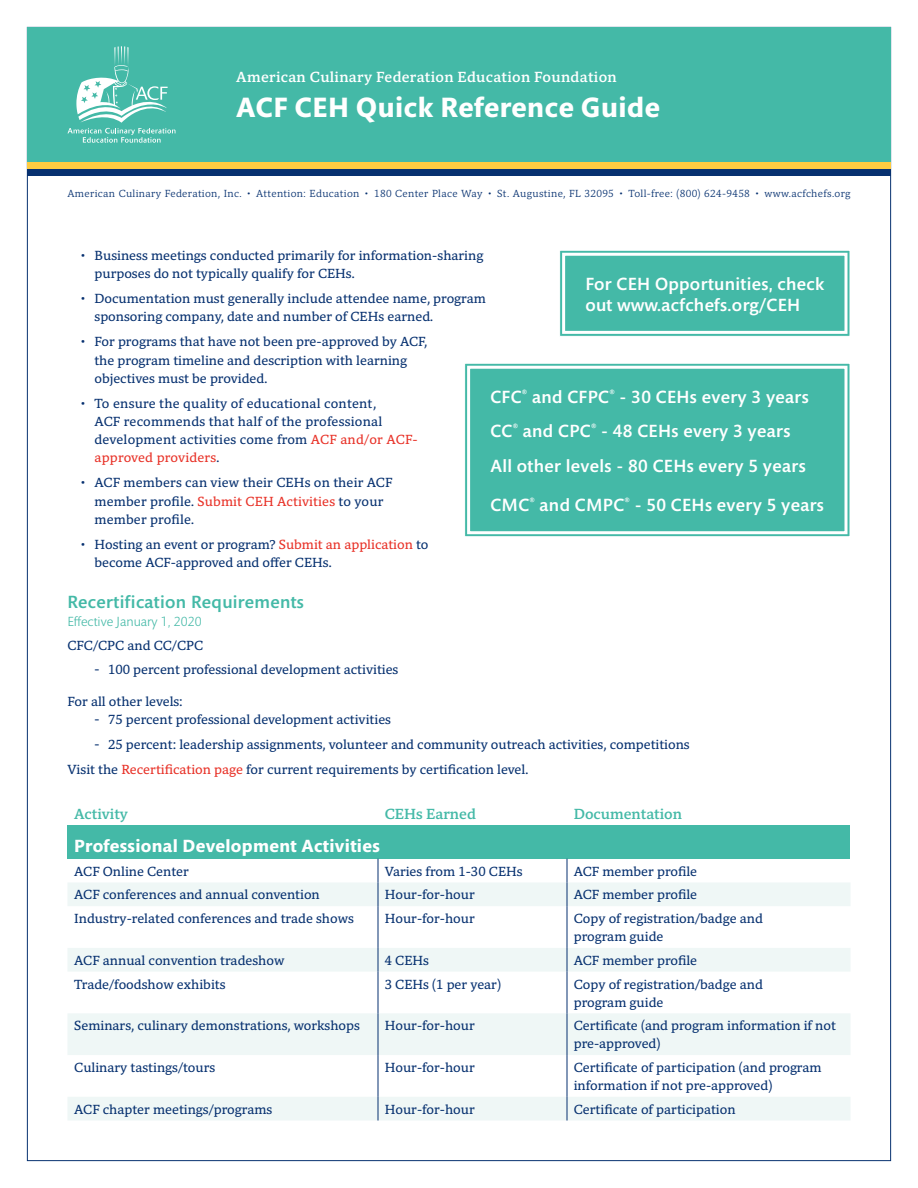
<style>
.page{position:relative;width:918px;height:1188px;background:#fff}
.page>*{position:absolute;margin:0;border:0;box-sizing:border-box;transform-origin:0 0}
.t1{font:700 28.5px "Mundo Sans Pro";letter-spacing:.02em;color:#fff}
.t2{font:500 18px/34.5px "Mundo Sans Pro";letter-spacing:.02em;color:#fff}
.t3{font:700 18px "Mundo Sans Pro";letter-spacing:.02em;color:#fff}
.t4{font:500 18px "Mundo Sans Pro";letter-spacing:.02em;color:#44b9a7}
.t5{font:600 15px "Mundo Serif";letter-spacing:.02em;color:#fff}
.t6{font:600 15px "Mundo Serif";color:#44b9a7}
.t7{font:13.5px/18.1px "Mundo Serif";color:#073170}
.t8{font:13.5px "Mundo Sans Pro";color:#44b9a7}
.t9{font:10.5px "Mundo Serif";letter-spacing:.03em;color:#073170}
.s1{color:#e83228}
.s2{font-family:"Akzidenz Grotesk Std"}
</style>
<div class="page">
<div style="left:27px;top:27px;width:864px;height:140px;background:#44b9a7"></div>
<div style="left:27px;top:162px;width:864px;height:10px;background:#ffcc41"></div>
<div style="left:27px;top:169px;width:864px;height:6px;background:#073170"></div>
<svg style="left:68px;top:46px;width:107px;height:97px"></svg>
<div style="left:68px;top:826px;width:782px;height:33px;background:#44b9a7"></div>
<svg style="left:68px;top:882px;width:782px;height:238px"></svg>
<svg style="left:378px;top:859px;width:1px;height:47px"></svg>
<svg style="left:567px;top:859px;width:1px;height:47px"></svg>
<hr style="left:378px;top:906px;width:1px;height:42px;background:#073170">
<hr style="left:567px;top:906px;width:1px;height:42px;background:#073170">
<svg style="left:378px;top:948px;width:1px;height:24px"></svg>
<svg style="left:567px;top:948px;width:1px;height:24px"></svg>
<hr style="left:378px;top:972px;width:1px;height:41px;background:#073170">
<hr style="left:567px;top:972px;width:1px;height:41px;background:#073170">
<hr style="left:378px;top:1013px;width:1px;height:42px;background:#073170">
<hr style="left:567px;top:1013px;width:1px;height:42px;background:#073170">
<hr style="left:378px;top:1055px;width:1px;height:42px;background:#073170">
<hr style="left:567px;top:1055px;width:1px;height:42px;background:#073170">
<svg style="left:378px;top:1097px;width:1px;height:23px"></svg>
<svg style="left:567px;top:1097px;width:1px;height:23px"></svg>
<div style="left:560px;top:250px;width:290px;height:86px;background:#44b9a7"></div>
<div style="left:562px;top:253px;width:286px;height:81px;border:3px solid #fff"></div>
<div style="left:465px;top:363px;width:385px;height:174px;background:#44b9a7"></div>
<div style="left:467px;top:366px;width:381px;height:168px;border:3px solid #fff"></div>
<p class="t5" style="left:236px;top:67px;width:382px">American Culinary Federation Education Foundation</p>
<h1 class="t1" style="left:236px;top:88px;width:425px">ACF CEH Quick Reference Guide</h1>
<p class="t9" style="left:68px;top:186px;width:785px">American Culinary Federation, Inc. • Attention: Education • 180 Center Place Way • St. Augustine, FL 32095 • Toll-free: (800) 624-9458 • www.acfchefs.org</p>
<p class="t7" style="left:94px;top:246px;width:390px;text-indent:-14px">• Business meetings conducted primarily for information-sharing purposes do not typically qualify for CEHs.</p>
<p class="t7" style="left:94px;top:289px;width:393px;text-indent:-14px">• Documentation must generally include attendee name, program sponsoring company, date and number of CEHs earned.</p>
<p class="t7" style="left:94px;top:332px;width:334px;text-indent:-14px">• For programs that have not been pre-approved by ACF, the program timeline and description with learning objectives must be provided.</p>
<p class="t7" style="left:94px;top:393px;width:325px;text-indent:-14px">• To ensure the quality of educational content,<br>ACF recommends that half of the professional development activities come from <span class="s1">ACF and/or ACF&shy;approved providers</span>.</p>
<p class="t7" style="left:94px;top:473px;width:300px;text-indent:-14px">• ACF members can view their CEHs on their ACF member profile. <span class="s1">Submit CEH Activities</span> to your member profile.</p>
<p class="t7" style="left:94px;top:534px;width:336px;text-indent:-14px">• Hosting an event or program? <span class="s1">Submit an application</span> to become ACF-approved and offer CEHs.</p>
<h2 class="t4" style="left:68px;top:590px;width:238px">Recertification Requirements</h2>
<p class="t8" style="left:68px;top:613px;width:136px">Effective January 1, 2020</p>
<p class="t7" style="left:68px;top:635px;width:137px">CFC/CPC and CC/CPC</p>
<p class="t7" style="left:94px;top:660px;width:306px"><span class="s2">-</span> 100 percent professional development activities</p>
<p class="t7" style="left:68px;top:692px;width:117px">For all other levels:</p>
<p class="t7" style="left:94px;top:710px;width:298px"><span class="s2">-</span> 75 percent professional development activities</p>
<p class="t7" style="left:68px;top:732px;width:624px;line-height:24.9px;text-indent:27px"><span class="s2">-</span> 25 percent: leadership assignments, volunteer and community outreach activities, competitions<br>Visit the <span class="s1">Recertification page</span> for current requirements by certification level.</p>
<p class="t6" style="left:74px;top:803px;width:55px">Activity</p>
<p class="t6" style="left:385px;top:803px;width:93px">CEHs Earned</p>
<p class="t6" style="left:574px;top:803px;width:110px">Documentation</p>
<h2 class="t3" style="left:74px;top:834px;width:307px">Professional Development Activities</h2>
<p class="t7" style="left:74px;top:861px;width:116px">ACF Online Center</p>
<p class="t7" style="left:385px;top:861px;width:139px">Varies from 1-30 CEHs</p>
<p class="t7" style="left:574px;top:861px;width:125px">ACF member profile</p>
<p class="t7" style="left:74px;top:885px;width:247px">ACF conferences and annual convention</p>
<p class="t7" style="left:385px;top:885px;width:92px">Hour-for-hour</p>
<p class="t7" style="left:574px;top:885px;width:125px">ACF member profile</p>
<p class="t7" style="left:74px;top:909px;width:281px">Industry-related conferences and trade shows</p>
<p class="t7" style="left:385px;top:909px;width:92px">Hour-for-hour</p>
<p class="t7" style="left:574px;top:909px;width:191px">Copy of registration/badge and program guide</p>
<p class="t7" style="left:74px;top:951px;width:212px">ACF annual convention tradeshow</p>
<p class="t7" style="left:385px;top:951px;width:46px">4 CEHs</p>
<p class="t7" style="left:574px;top:951px;width:125px">ACF member profile</p>
<p class="t7" style="left:74px;top:974px;width:153px">Trade/foodshow exhibits</p>
<p class="t7" style="left:385px;top:974px;width:118px">3 CEHs (1 per year)</p>
<p class="t7" style="left:574px;top:974px;width:191px">Copy of registration/badge and program guide</p>
<p class="t7" style="left:74px;top:1016px;width:287px">Seminars, culinary demonstrations, workshops</p>
<p class="t7" style="left:385px;top:1016px;width:92px">Hour-for-hour</p>
<p class="t7" style="left:574px;top:1016px;width:264px">Certificate (and program information if not pre-approved)</p>
<p class="t7" style="left:74px;top:1058px;width:143px">Culinary tastings/tours</p>
<p class="t7" style="left:385px;top:1058px;width:92px">Hour-for-hour</p>
<p class="t7" style="left:574px;top:1058px;width:249px">Certificate of participation (and program information if not pre-approved)</p>
<p class="t7" style="left:74px;top:1099px;width:200px">ACF chapter meetings/programs</p>
<p class="t7" style="left:385px;top:1099px;width:92px">Hour-for-hour</p>
<p class="t7" style="left:574px;top:1099px;width:163px">Certificate of participation</p>
<h2 class="t2" style="left:585px;top:273px;width:240px;line-height:21px">For CEH Opportunities, check out www.acfchefs.org/CEH</h2>
<h2 class="t2" style="left:490px;top:379px;width:320px">CFC<sup>®</sup> and CFPC<sup>®</sup> - 30 CEHs every 3 years<br>CC<sup>®</sup> and CPC<sup>®</sup> - 48 CEHs every 3 years<br>All other levels - 80 CEHs every 5 years</h2>
<h2 class="t2" style="left:490px;top:487px;width:335px">CMC<sup>®</sup> and CMPC<sup>®</sup> - 50 CEHs every 5 years</h2>
</div>
